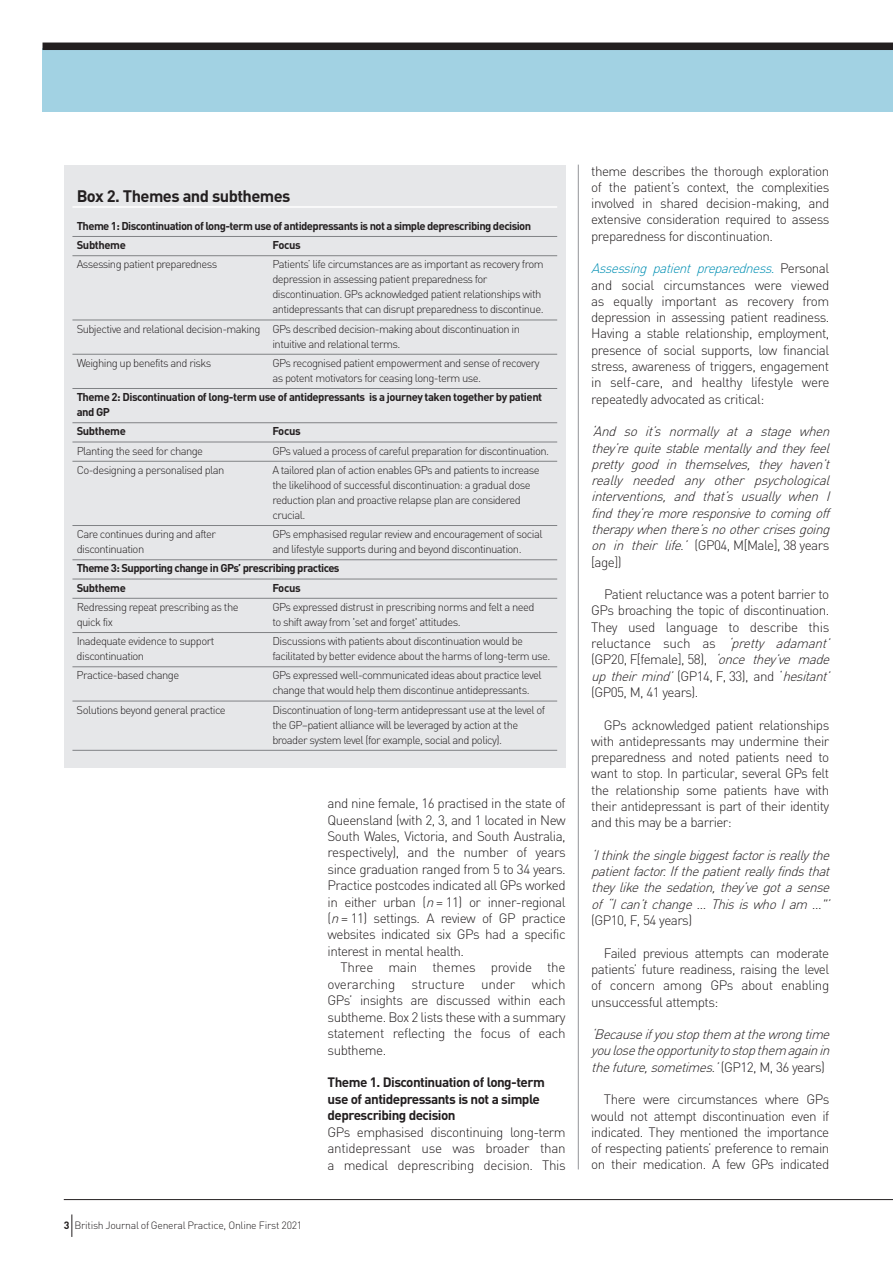
<style>
.page{position:relative;width:893px;height:1263px;background:#fff}
.page>*{position:absolute;margin:0;border:0;box-sizing:border-box;transform-origin:0 0}
.t1{font:700 16.5px "DIN";letter-spacing:-.035em;color:#231f20}
.t2{font:300 13.5px/16.4px "DIN";letter-spacing:-.04em;color:#231f20;text-align:justify}
.t3{font:italic 300 13.5px/16.4px "DIN";color:#231f20;text-align:justify}
.t4{font:700 13.5px/16.5px "DIN";letter-spacing:-.04em;color:#231f20}
.t5{font:300 11.25px/15px "DIN";letter-spacing:-.05em;color:#231f20}
.t6{font:700 11.25px/19.2px "DIN";letter-spacing:-.05em;color:#231f20}
.t7{font:300 10.5px "DIN";letter-spacing:-.025em;color:#231f20}
.s1{font-weight:700}
.s2{font-style:italic}
.s3{font-style:italic;color:#008fb3}
.s4{font-style:normal}
</style>
<div class="page">
<div style="left:43px;top:48px;width:850px;height:64px;background:#a2d2e3"></div>
<div style="left:43px;top:43px;width:850px;height:7px;background:#231f20"></div>
<hr style="left:578px;top:165px;width:1px;height:1004px;background:#939598">
<hr style="left:64px;top:1199px;width:829px;height:1px;background:#231f20">
<svg style="left:71px;top:1214px;width:1px;height:23px"></svg>
<div style="left:64px;top:165px;width:502px;height:602px;background:#e6e7e9"></div>
<hr style="left:72px;top:206px;width:485px;height:2px;background:#fff">
<hr style="left:72px;top:236px;width:485px;height:1px;background:#808285">
<hr style="left:72px;top:255px;width:485px;height:1px;background:#808285">
<hr style="left:72px;top:320px;width:485px;height:1px;background:#808285">
<hr style="left:72px;top:354px;width:485px;height:1px;background:#808285">
<hr style="left:72px;top:388px;width:485px;height:1px;background:#808285">
<hr style="left:72px;top:422px;width:485px;height:1px;background:#808285">
<hr style="left:72px;top:442px;width:485px;height:1px;background:#808285">
<hr style="left:72px;top:461px;width:485px;height:1px;background:#808285">
<hr style="left:72px;top:525px;width:485px;height:1px;background:#808285">
<hr style="left:72px;top:559px;width:485px;height:1px;background:#808285">
<hr style="left:72px;top:579px;width:485px;height:1px;background:#808285">
<hr style="left:72px;top:598px;width:485px;height:1px;background:#808285">
<hr style="left:72px;top:632px;width:485px;height:1px;background:#808285">
<hr style="left:72px;top:666px;width:485px;height:1px;background:#808285">
<hr style="left:72px;top:701px;width:485px;height:1px;background:#808285">
<hr style="left:72px;top:750px;width:485px;height:1px;background:#808285">
<p class="t1" style="left:77px;top:185px;width:215px">Box 2. Themes and subthemes</p>
<p class="t6" style="left:77px;top:216px;width:456px">Theme 1: Discontinuation of long-term use of antidepressants is not a simple deprescribing decision<br>Subtheme</p>
<p class="t6" style="left:272px;top:235px;width:30px">Focus</p>
<p class="t5" style="left:77px;top:257px;width:142px">Assessing patient preparedness</p>
<p class="t5" style="left:272px;top:257px;width:273px">Patients’ life circumstances are as important as recovery from depression in assessing patient preparedness for discontinuation. GPs acknowledged patient relationships with antidepressants that can disrupt preparedness to discontinue.</p>
<p class="t5" style="left:272px;top:321px;width:249px;text-indent:-196px">Subjective and relational decision-making GPs described decision-making about discontinuation in intuitive and relational terms.</p>
<p class="t5" style="left:77px;top:355px;width:136px">Weighing up benefits and risks</p>
<p class="t5" style="left:272px;top:355px;width:269px">GPs recognised patient empowerment and sense of recovery as potent motivators for ceasing long-term use.</p>
<p class="t6" style="left:77px;top:389px;width:467px;line-height:15px">Theme 2: Discontinuation of long-term use of antidepressants is a journey taken together by patient and GP</p>
<p class="t6" style="left:77px;top:421px;width:51px">Subtheme</p>
<p class="t6" style="left:272px;top:421px;width:30px">Focus</p>
<p class="t5" style="left:77px;top:443px;width:128px">Planting the seed for change</p>
<p class="t5" style="left:272px;top:443px;width:278px">GPs valued a process of careful preparation for discontinuation.</p>
<p class="t5" style="left:77px;top:462px;width:149px">Co-designing a personalised plan</p>
<p class="t5" style="left:272px;top:462px;width:269px">A tailored plan of action enables GPs and patients to increase the likelihood of successful discontinuation: a gradual dose reduction plan and proactive relapse plan are considered crucial.</p>
<p class="t5" style="left:77px;top:526px;width:141px">Care continues during and after</p>
<p class="t5" style="left:272px;top:526px;width:272px">GPs emphasised regular review and encouragement of social</p>
<p class="t5" style="left:77px;top:541px;width:69px">discontinuation</p>
<p class="t5" style="left:272px;top:541px;width:251px">and lifestyle supports during and beyond discontinuation.</p>
<p class="t6" style="left:77px;top:558px;width:264px">Theme 3: Supporting change in GPs’ prescribing practices<br>Subtheme</p>
<p class="t6" style="left:272px;top:577px;width:30px">Focus</p>
<p class="t5" style="left:77px;top:599px;width:163px">Redressing repeat prescribing as the</p>
<p class="t5" style="left:272px;top:599px;width:264px">GPs expressed distrust in prescribing norms and felt a need</p>
<p class="t5" style="left:77px;top:614px;width:38px">quick fix</p>
<p class="t5" style="left:272px;top:614px;width:190px">to shift away from 'set and forget' attitudes.</p>
<p class="t5" style="left:77px;top:633px;width:139px">Inadequate evidence to support</p>
<p class="t5" style="left:272px;top:633px;width:252px">Discussions with patients about discontinuation would be</p>
<p class="t5" style="left:77px;top:648px;width:69px">discontinuation</p>
<p class="t5" style="left:272px;top:648px;width:280px">facilitated by better evidence about the harms of long-term use.</p>
<p class="t5" style="left:77px;top:668px;width:104px">Practice-based change</p>
<p class="t5" style="left:272px;top:668px;width:271px">GPs expressed well-communicated ideas about practice level change that would help them discontinue antidepressants.</p>
<p class="t5" style="left:77px;top:702px;width:151px">Solutions beyond general practice</p>
<p class="t5" style="left:272px;top:702px;width:274px">Discontinuation of long-term antidepressant use at the level of the GP–patient alliance will be leveraged by action at the broader system level (for example, social and policy).</p>
<p class="t7" style="left:64px;top:1219px;width:240px"><span class="s1">3</span> British Journal of General Practice, Online First 2021</p>
<p class="t2" style="left:328px;top:795px;width:240px">and nine female, 16 practised in the state of Queensland (with 2, 3, and 1 located in New South Wales, Victoria, and South Australia, respectively), and the number of years since graduation ranged from 5 to 34 years.<br>Practice postcodes indicated all GPs worked in either urban (<span class="s2">n</span>= 11) or inner-regional (<span class="s2">n</span>= 11) settings. A review of GP practice websites indicated six GPs had a specific interest in mental health.</p>
<p class="t2" style="left:328px;top:959px;width:240px;text-indent:13px">Three main themes provide the overarching structure under which GPs’ insights are discussed within each subtheme. Box 2 lists these with a summary statement reflecting the focus of each subtheme.</p>
<p class="t4" style="left:328px;top:1074px;width:219px">Theme 1. Discontinuation of long-term use of antidepressants is not a simple deprescribing decision</p>
<p class="t2" style="left:328px;top:1123px;width:240px">GPs emphasised discontinuing long-term antidepressant use was broader than a medical deprescribing decision. This</p>
<p class="t2" style="left:591px;top:162px;width:240px">theme describes the thorough exploration of the patient’s context, the complexities involved in shared decision-making, and extensive consideration required to assess preparedness for discontinuation.</p>
<p class="t2" style="left:591px;top:260px;width:240px"><span class="s3">Assessing patient preparedness.</span> P e r s o n a l and social circumstances were viewed as equally important as recovery from depression in assessing patient readiness.<br>Having a stable relationship, employment, presence of social supports, low financial stress, awareness of triggers, engagement in self-care, and healthy lifestyle were repeatedly advocated as critical:</p>
<p class="t3" style="left:591px;top:423px;width:244px;text-align:left">‘And so it’s normally at a stage when they’requitestablementallyandtheyfeel pretty good in themselves, they haven’t really needed any other psychological interventions, and that’s usually when I findthey’remoreresponsivetocomingoff therapywhenthere’snoothercrisesgoing on in their life.’ <span class="s4">(GP04, M[Male], 38 years [age])</span></p>
<p class="t2" style="left:591px;top:586px;width:244px;text-align:left;text-indent:13px">Patient reluctance was a potent barrier to GPs broaching the topic of discontinuation.<br>They used language to describe this re l u cta n ce s u c h a s <span class="s2">‘pretty adamant’ </span>(GP20, F[female], 58), <span class="s2">‘once they’ve made uptheirmind’</span>( G P 1 4, F, 33) , a n d ‘ <span class="s2">hesitant’ </span>(GP05, M, 41 years).</p>
<p class="t2" style="left:591px;top:716px;width:240px;text-indent:13px">GPs acknowledged patient relationships with antidepressants may undermine their preparedness and noted patients need to want to stop. In particular, several GPs felt the relationship some patients have with their antidepressant is part of their identity and this may be a barrier:</p>
<p class="t3" style="left:591px;top:847px;width:244px">‘Ithinkthesinglebiggestfactorisreallythe patientfactor.Ifthepatientreallyfindsthat theylikethesedation,they’vegotasense of“Ican’tchange … ThisiswhoIam …"’</p>
<p class="t2" style="left:591px;top:912px;width:102px">(GP10, F, 54 years)</p>
<p class="t2" style="left:591px;top:944px;width:240px;text-indent:13px">Failed previous attempts can moderate patients’ future readiness, raising the level of concern among GPs about enabling unsuccessful attempts:</p>
<p class="t3" style="left:591px;top:1026px;width:244px">‘Becauseifyoustopthem atthewrongtime youlosetheopportunitytostopthem againin thefuture,sometimes.’<span class="s4">( G P 1 2 , M , 3 6 ye a rs )</span></p>
<p class="t2" style="left:591px;top:1091px;width:240px;text-indent:13px">There were circumstances where GPs would not attempt discontinuation even if indicated. They mentioned the importance of respecting patients’ preference to remain on their medication. A few GPs indicated</p>
</div>
